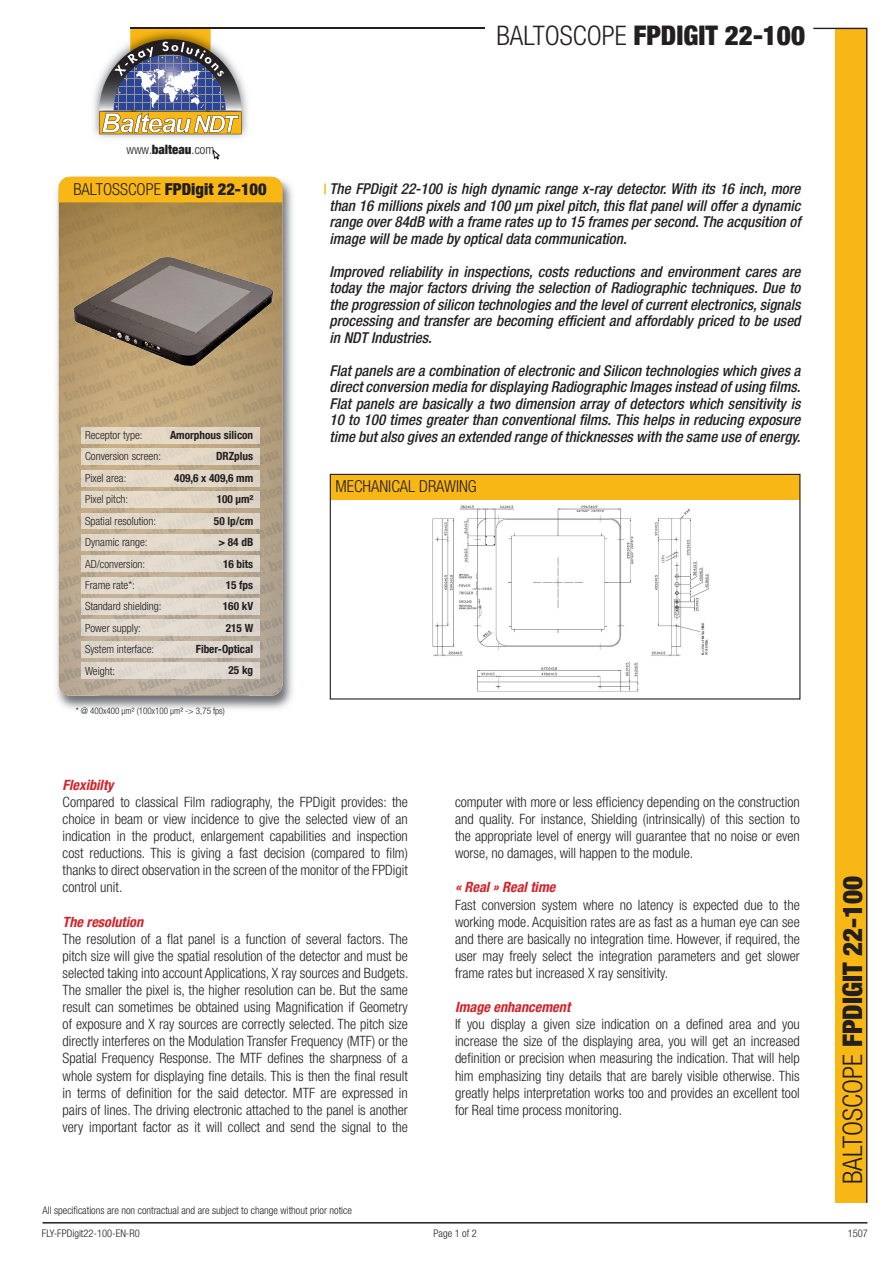
<style>
.page{position:relative;width:893px;height:1263px;background:#fff}
.page>*{position:absolute;margin:0;border:0;box-sizing:border-box;transform-origin:0 0}
.t1{font:900 condensed 27px "Helvetica Neue LT Com";color:#231f20}
.t2{font:900 condensed 16.5px "Helvetica Neue LT Com";color:#231f20}
.t3{font:300 condensed 16.5px "Helvetica Neue LT Com";color:#231f20}
.t4{font:italic 500 condensed 15px/16.5px "Helvetica Neue LT Com";color:#231f20;text-align:justify}
.t5{font:300 condensed 14.25px/17.1px "Helvetica Neue LT Com";color:#231f20;text-align:justify}
.t6{font:italic 700 condensed 14.25px "Helvetica Neue LT Com";color:#d1232a}
.t7{font:300 condensed 12.9px "Helvetica Neue LT Com";color:#231f20}
.t8{font:300 condensed 11.25px "Helvetica Neue LT Com";color:#231f20}
.t9{font:700 condensed 11.25px "Helvetica Neue LT Com";color:#231f20}
.t10{font:300 condensed 10.5px "Helvetica Neue LT Com";color:#231f20}
.t11{font:300 condensed 9px "Helvetica Neue LT Com";color:#231f20}
.s1{font-weight:300}
.s2{font-weight:900}
</style>
<div class="page">
<img style="left:68px;top:149px;width:219px;height:34px">
<img style="left:56px;top:186px;width:44px;height:523px">
<img style="left:249px;top:183px;width:44px;height:526px">
<img style="left:59px;top:202px;width:223px;height:494px">
<div style="left:59px;top:177px;width:223px;height:25px;background:#f9b716"></div>
<div style="left:82px;top:427px;width:178px;height:16px;background:#e3d8c4"></div>
<div style="left:82px;top:449px;width:178px;height:16px;background:#e2d7c5"></div>
<div style="left:82px;top:470px;width:178px;height:16px;background:#e2d8c7"></div>
<img style="left:82px;top:492px;width:178px;height:15px">
<img style="left:82px;top:513px;width:178px;height:16px">
<div style="left:82px;top:534px;width:178px;height:16px;background:#e2d9cb"></div>
<img style="left:82px;top:556px;width:178px;height:16px">
<img style="left:82px;top:577px;width:178px;height:16px">
<img style="left:82px;top:599px;width:178px;height:16px">
<img style="left:82px;top:620px;width:178px;height:16px">
<img style="left:82px;top:641px;width:178px;height:16px">
<img style="left:82px;top:662px;width:178px;height:16px">
<img style="left:93px;top:27px;width:161px;height:111px">
<svg style="left:99px;top:28px;width:143px;height:106px"></svg>
<hr style="left:130px;top:28px;width:355px;height:1px;background:#231f20">
<svg style="left:813px;top:28px;width:54px;height:1175px;fill:#f9b716"></svg>
<hr style="left:43px;top:1222px;width:824px;height:1px;background:#231f20">
<svg style="left:213px;top:150px;width:7px;height:10px"></svg>
<img style="left:72px;top:230px;width:204px;height:162px">
<svg style="left:324px;top:183px;width:2px;height:11px"></svg>
<img style="left:423px;top:505px;width:304px;height:195px">
<div style="left:330px;top:474px;width:470px;height:26px;background:#f9b716"></div>
<div style="left:330px;top:474px;width:470px;height:225px;border:1px solid #231f20"></div>
<p class="t1" style="left:496px;top:19px;width:310px"><span class="s1">BALTOSCOPE</span> FPDIGIT 22-100</p>
<p class="t7" style="left:126px;top:142px;width:89px">www.<span class="s2">balteau</span>.com</p>
<p class="t2" style="left:73px;top:180px;width:195px"><span class="s1">BALTOSSCOPE</span> FPDigit 22-100</p>
<p class="t9" style="left:170px;top:428px;width:85px">Amorphous silicon</p>
<p class="t9" style="left:216px;top:450px;width:39px">DRZplus</p>
<p class="t9" style="left:174px;top:471px;width:80px">409,6 x 409,6 mm</p>
<p class="t9" style="left:217px;top:492px;width:38px">100 µm²</p>
<p class="t9" style="left:214px;top:514px;width:41px">50 lp/cm</p>
<p class="t9" style="left:218px;top:535px;width:36px">&gt; 84 dB</p>
<p class="t9" style="left:223px;top:557px;width:32px">16 bits</p>
<p class="t9" style="left:226px;top:578px;width:29px">15 fps</p>
<p class="t9" style="left:223px;top:600px;width:32px">160 kV</p>
<p class="t9" style="left:226px;top:621px;width:29px">215 W</p>
<p class="t9" style="left:196px;top:642px;width:59px">Fiber-Optical</p>
<p class="t9" style="left:228px;top:663px;width:26px">25 kg</p>
<p class="t11" style="left:76px;top:705px;width:151px">* @ 400x400 µm² (100x100 µm² -&gt; 3,75 fps)</p>
<p class="t8" style="left:85px;top:429px;width:59px">Receptor type:</p>
<p class="t8" style="left:85px;top:450px;width:78px">Conversion screen:</p>
<p class="t8" style="left:85px;top:471px;width:43px">Pixel area:</p>
<p class="t8" style="left:85px;top:493px;width:45px">Pixel pitch:</p>
<p class="t8" style="left:85px;top:514px;width:72px">Spatial resolution:</p>
<p class="t8" style="left:85px;top:536px;width:64px">Dynamic range:</p>
<p class="t8" style="left:85px;top:557px;width:62px">AD/conversion:</p>
<p class="t8" style="left:85px;top:578px;width:51px">Frame rate*:</p>
<p class="t8" style="left:85px;top:600px;width:78px">Standard shielding:</p>
<p class="t8" style="left:85px;top:621px;width:57px">Power supply:</p>
<p class="t8" style="left:85px;top:643px;width:71px">System interface:</p>
<p class="t8" style="left:85px;top:664px;width:32px">Weight:</p>
<p class="t4" style="left:330px;top:180px;width:472px">The FPDigit 22-100 is high dynamic range x-ray detector. With its 16 inch, more than 16 millions pixels and 100 µm pixel pitch, this flat panel will offer a dynamic range over 84dB with a frame rates up to 15 frames per second. The acqusition of image will be made by optical data communication.</p>
<p class="t4" style="left:330px;top:263px;width:472px">Improved reliability in inspections, costs reductions and environment cares are today the major factors driving the selection of Radiographic techniques. Due to the progression of silicon technologies and the level of current electronics, signals processing and transfer are becoming efficient and affordably priced to be used in NDT Industries.</p>
<p class="t4" style="left:330px;top:362px;width:472px">Flat panels are a combination of electronic and Silicon technologies which gives a direct conversion media for displaying Radiographic Images instead of using films.<br>Flat panels are basically a two dimension array of detectors which sensitivity is 10 to 100 times greater than conventional films. This helps in reducing exposure time but also gives an extended range of thicknesses with the same use of energy.</p>
<p class="t3" style="left:335px;top:476px;width:143px">MECHANICAL DRAWING</p>
<p class="t6" style="left:63px;top:776px;width:52px">Flexibilty</p>
<p class="t5" style="left:63px;top:793px;width:347px">Compared to classical Film radiography, the FPDigit provides: the choice in beam or view incidence to give the selected view of an indication in the product, enlargement capabilities and inspection cost reductions. This is giving a fast decision (compared to film) thanks to direct observation in the screen of the monitor of the FPDigit control unit.</p>
<p class="t6" style="left:63px;top:913px;width:82px">The resolution</p>
<p class="t5" style="left:63px;top:930px;width:347px">The resolution of a flat panel is a function of several factors. The pitch size will give the spatial resolution of the detector and must be selected taking into account Applications, X ray sources and Budgets.<br>The smaller the pixel is, the higher resolution can be. But the same result can sometimes be obtained using Magnification if Geometry of exposure and X ray sources are correctly selected. The pitch size directly interferes on the Modulation Transfer Frequency (MTF) or the Spatial Frequency Response. The MTF defines the sharpness of a whole system for displaying fine details. This is then the final result in terms of definition for the said detector. MTF are expressed in pairs of lines. The driving electronic attached to the panel is another very important factor as it will collect and send the signal to the</p>
<p class="t10" style="left:43px;top:1204px;width:311px">All specifications are non contractual and are subject to change without prior notice</p>
<p class="t5" style="left:455px;top:793px;width:346px">computer with more or less efficiency depending on the construction and quality. For instance, Shielding (intrinsically) of this section to the appropriate level of energy will guarantee that no noise or even worse, no damages, will happen to the module.</p>
<p class="t6" style="left:455px;top:879px;width:102px">« Real » Real time</p>
<p class="t5" style="left:455px;top:896px;width:346px">Fast conversion system where no latency is expected due to the working mode. Acquisition rates are as fast as a human eye can see and there are basically no integration time. However, if required, the user may freely select the integration parameters and get slower frame rates but increased X ray sensitivity.</p>
<p class="t6" style="left:455px;top:998px;width:117px">Image enhancement</p>
<p class="t5" style="left:455px;top:1015px;width:346px">If you display a given size indication on a defined area and you increase the size of the displaying area, you will get an increased definition or precision when measuring the indication. That will help him emphasizing tiny details that are barely visible otherwise. This greatly helps interpretation works too and provides an excellent tool for Real time process monitoring.</p>
<p class="t10" style="left:42px;top:1227px;width:99px">FLY-FPDigit22-100-EN-R0</p>
<p class="t10" style="left:433px;top:1227px;width:45px">Page 1 of 2</p>
<p class="t1" style="left:837px;top:1184px;width:310px;rotate:-90deg"><span class="s1">BALTOSCOPE</span> FPDIGIT 22-100</p>
<p class="t10" style="left:848px;top:1228px;width:22px">1507</p>
</div>
